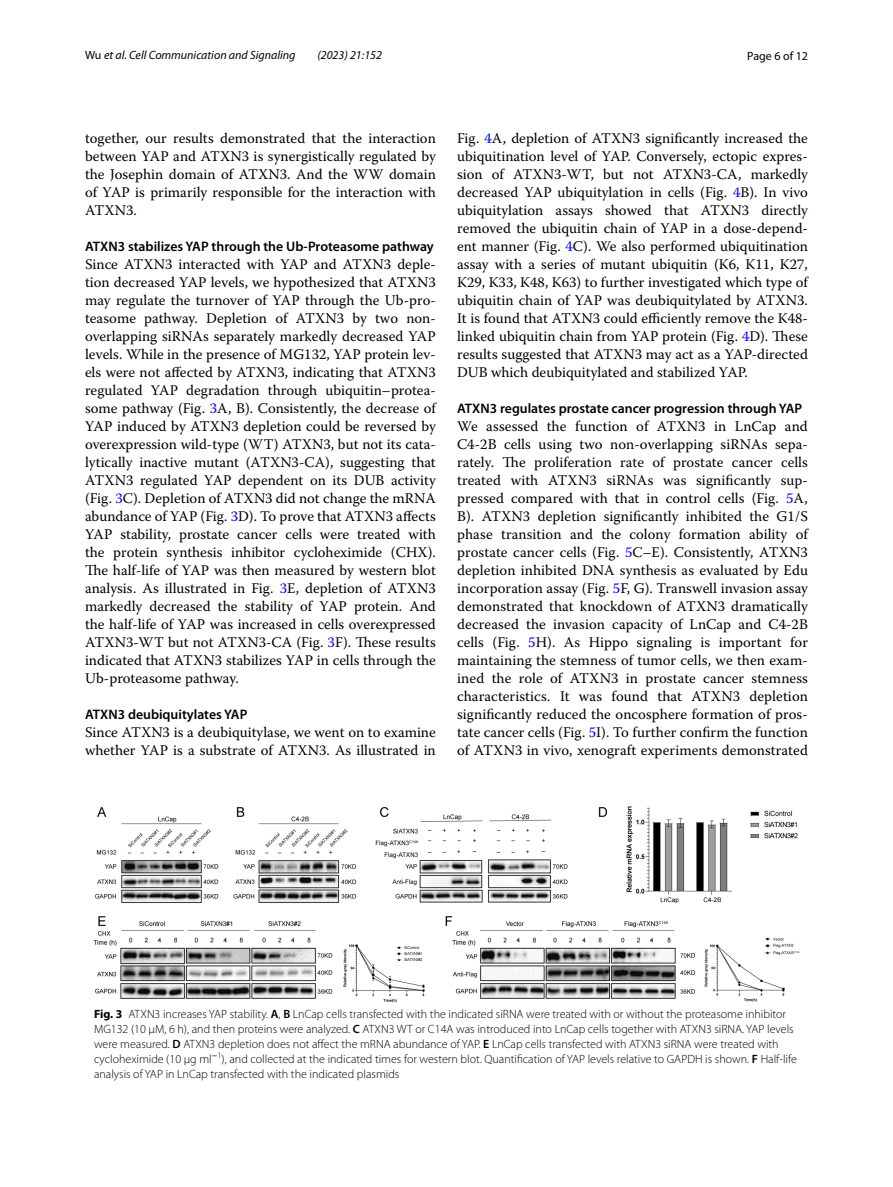
<style>
.page{position:relative;width:893px;height:1187px;background:#fff}
.page>*{position:absolute;margin:0;border:0;box-sizing:border-box;transform-origin:0 0}
.t1{font:14.7px/18px "Warnock Pro";color:#000;text-align:justify}
.t2{font:600 13.8px "Myriad Pro";color:#000}
.t3{font:300 12px/15px "Myriad Pro";color:#000}
.t4{font:italic 12px "Myriad Pro";color:#000}
.t5{font:12px "Myriad Pro";color:#000}
.s1{font-style:normal}
.s2{color:#00f}
.s3{font-weight:700}
.s4{font-weight:600}
</style>
<div class="page">
<img style="left:94px;top:806px;width:705px;height:196px">
<p class="t4" style="left:85px;top:48px;width:212px"><span class="s1">Wu</span> et al. Cell Communication and Signaling</p>
<p class="t4" style="left:317px;top:48px;width:66px">(2023) 21:152</p>
<p class="t5" style="left:747px;top:48px;width:62px">Page 6 of 12</p>
<p class="t1" style="left:85px;top:128px;width:352px">together, our results demonstrated that the interaction between YAP and ATXN3 is synergistically regulated by the Josephin domain of ATXN3. And the WW domain of YAP is primarily responsible for the interaction with ATXN3.</p>
<p class="t2" style="left:85px;top:237px;width:350px">ATXN3 stabilizes YAP through the Ub‑Proteasome pathway</p>
<p class="t1" style="left:85px;top:254px;width:352px">Since ATXN3 interacted with YAP and ATXN3 deple&shy;tion decreased YAP levels, we hypothesized that ATXN3 may regulate the turnover of YAP through the Ub-pro&shy;teasome pathway. Depletion of ATXN3 by two non&shy;overlapping siRNAs separately markedly decreased YAP levels. While in the presence of MG132, YAP protein lev&shy;els were not affected by ATXN3, indicating that ATXN3 regulated YAP degradation through ubiquitin–protea&shy;some pathway (Fig. <span class="s2">3</span>A, B). Consistently, the decrease of YAP induced by ATXN3 depletion could be reversed by overexpression wild-type (WT) ATXN3, but not its cata&shy;lytically inactive mutant (ATXN3-CA), suggesting that ATXN3 regulated YAP dependent on its DUB activity (Fig. <span class="s2">3</span>C). Depletion of ATXN3 did not change the mRNA abundance of YAP (Fig. <span class="s2">3</span>D). To prove that ATXN3 affects YAP stability, prostate cancer cells were treated with the protein synthesis inhibitor cycloheximide (CHX).<br>The half-life of YAP was then measured by western blot analysis. As illustrated in Fig. <span class="s2">3</span>E, depletion of ATXN3 markedly decreased the stability of YAP protein. And the half-life of YAP was increased in cells overexpressed ATXN3-WT but not ATXN3-CA (Fig. <span class="s2">3</span>F). These results indicated that ATXN3 stabilizes YAP in cells through the Ub-proteasome pathway.</p>
<p class="t2" style="left:85px;top:705px;width:164px">ATXN3 deubiquitylates YAP</p>
<p class="t1" style="left:85px;top:722px;width:352px">Since ATXN3 is a deubiquitylase, we went on to examine whether YAP is a substrate of ATXN3. As illustrated in</p>
<p class="t1" style="left:457px;top:128px;width:352px">Fig. <span class="s2">4</span>A, depletion of ATXN3 significantly increased the ubiquitination level of YAP. Conversely, ectopic expres&shy;sion of ATXN3-WT, but not ATXN3-CA, markedly decreased YAP ubiquitylation in cells (Fig. <span class="s2">4</span>B). In vivo ubiquitylation assays showed that ATXN3 directly removed the ubiquitin chain of YAP in a dose-depend&shy;ent manner (Fig. <span class="s2">4</span>C). We also performed ubiquitination assay with a series of mutant ubiquitin (K6, K11, K27, K29, K33, K48, K63) to further investigated which type of ubiquitin chain of YAP was deubiquitylated by ATXN3.<br>It is found that ATXN3 could efficiently remove the K48- linked ubiquitin chain from YAP protein (Fig. <span class="s2">4</span>D). These results suggested that ATXN3 may act as a YAP-directed DUB which deubiquitylated and stabilized YAP.</p>
<p class="t2" style="left:457px;top:399px;width:347px">ATXN3 regulates prostate cancer progression through YAP</p>
<p class="t1" style="left:457px;top:416px;width:352px">We assessed the function of ATXN3 in LnCap and C4-2B cells using two non-overlapping siRNAs sepa&shy;rately. The proliferation rate of prostate cancer cells treated with ATXN3 siRNAs was significantly sup&shy;pressed compared with that in control cells (Fig. <span class="s2">5</span>A, B). ATXN3 depletion significantly inhibited the G1/S phase transition and the colony formation ability of prostate cancer cells (Fig. <span class="s2">5</span>C–E). Consistently, ATXN3 depletion inhibited DNA synthesis as evaluated by Edu incorporation assay (Fig. <span class="s2">5</span>F, G). Transwell invasion assay demonstrated that knockdown of ATXN3 dramatically decreased the invasion capacity of LnCap and C4-2B cells (Fig. <span class="s2">5</span>H). As Hippo signaling is important for maintaining the stemness of tumor cells, we then exam&shy;ined the role of ATXN3 in prostate cancer stemness characteristics. It was found that ATXN3 depletion significantly reduced the oncosphere formation of pros&shy;tate cancer cells (Fig. <span class="s2">5</span>I). To further confirm the function of ATXN3 in vivo, xenograft experiments demonstrated</p>
<p class="t3" style="left:94px;top:1006px;width:704px"><span class="s3">Fig. 3</span> ATXN3 increases YAP stability. <span class="s4">A</span>, <span class="s4">B</span> LnCap cells transfected with the indicated siRNA were treated with or without the proteasome inhibitor MG132 (10 µM, 6 h), and then proteins were analyzed. <span class="s4">C</span> ATXN3 WT or C14A was introduced into LnCap cells together with ATXN3 siRNA. YAP levels were measured. <span class="s4">D</span> ATXN3 depletion does not affect the mRNA abundance of YAP. <span class="s4">E</span> LnCap cells transfected with ATXN3 siRNA were treated with cycloheximide (10 µg -ml<sup>−</sup><sup>1</sup>), and collected at the indicated times for western blot. Quantification of YAP levels relative to GAPDH is shown. <span class="s4">F</span> Half-life analysis of YAP in LnCap transfected with the indicated plasmids</p>
</div>
